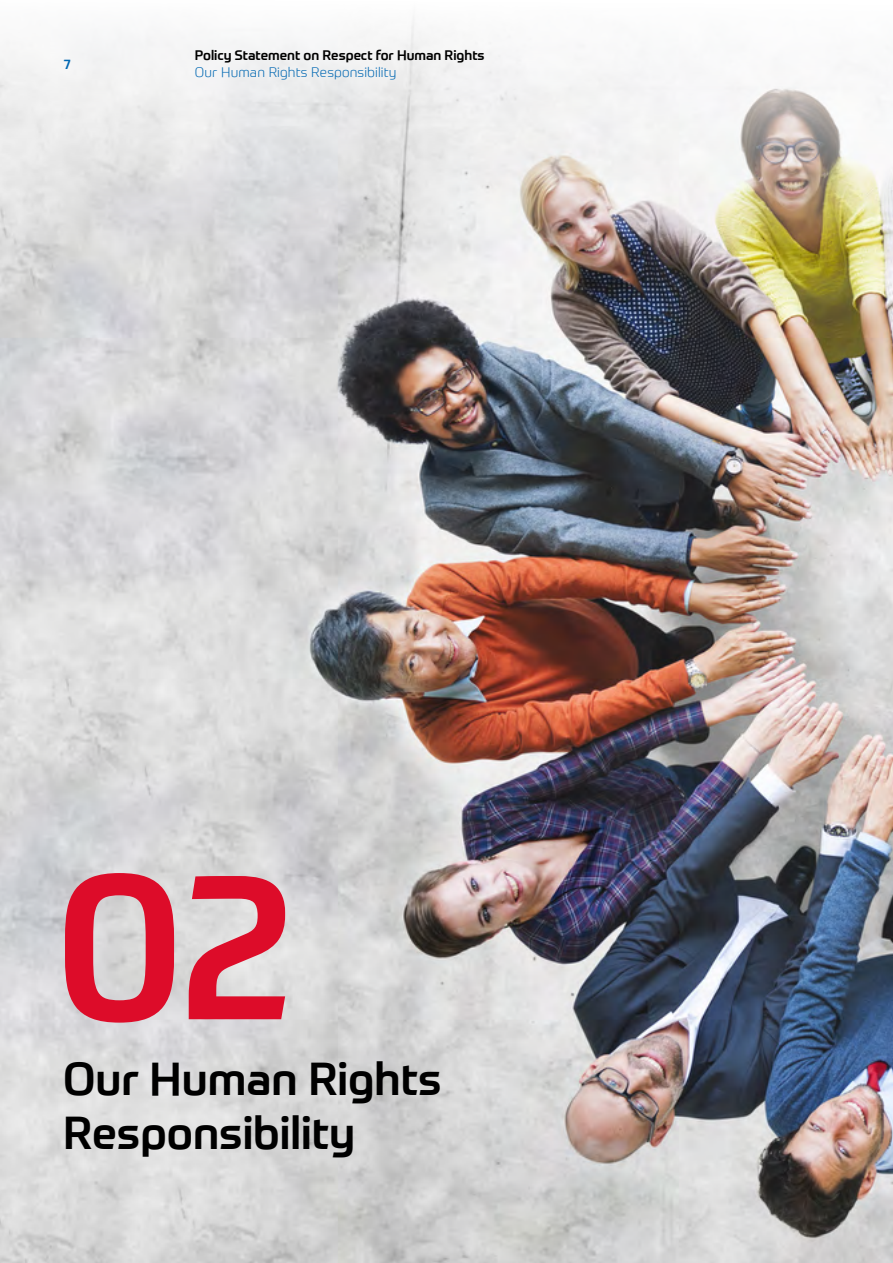
<style>
.page{position:relative;width:893px;height:1263px;background:#fff}
.page>*{position:absolute;margin:0;border:0;box-sizing:border-box;transform-origin:0 0}
.t1{font:500 210px "ZF Prometo";color:#dd0c29}
.t2{font:500 45px/54px "ZF Prometo";color:#000}
.t3{font:500 13.5px "ZF Prometo";color:#000}
.t4{font:300 13.5px "ZF Prometo";letter-spacing:.01em;color:#0067b2}
.t5{font:500 13.5px "ZF Prometo";color:#0067b2}
</style>
<div class="page">
<img style="left:0;top:297px;width:893px;height:966px">
<svg style="left:0;top:17px;width:893px;height:280px"></svg>
<p class="t5" style="left:64px;top:55px;width:9px">7</p>
<p class="t3" style="left:195px;top:47px;width:291px">Policy Statement on Respect for Human Rights</p>
<p class="t4" style="left:195px;top:64px;width:203px">Our Human Rights Responsibility</p>
<h1 class="t1" style="left:56px;top:815px;width:240px">02</h1>
<h2 class="t2" style="left:63px;top:1052px;width:380px">Our Human Rights<br>Responsibility</h2>
</div>
